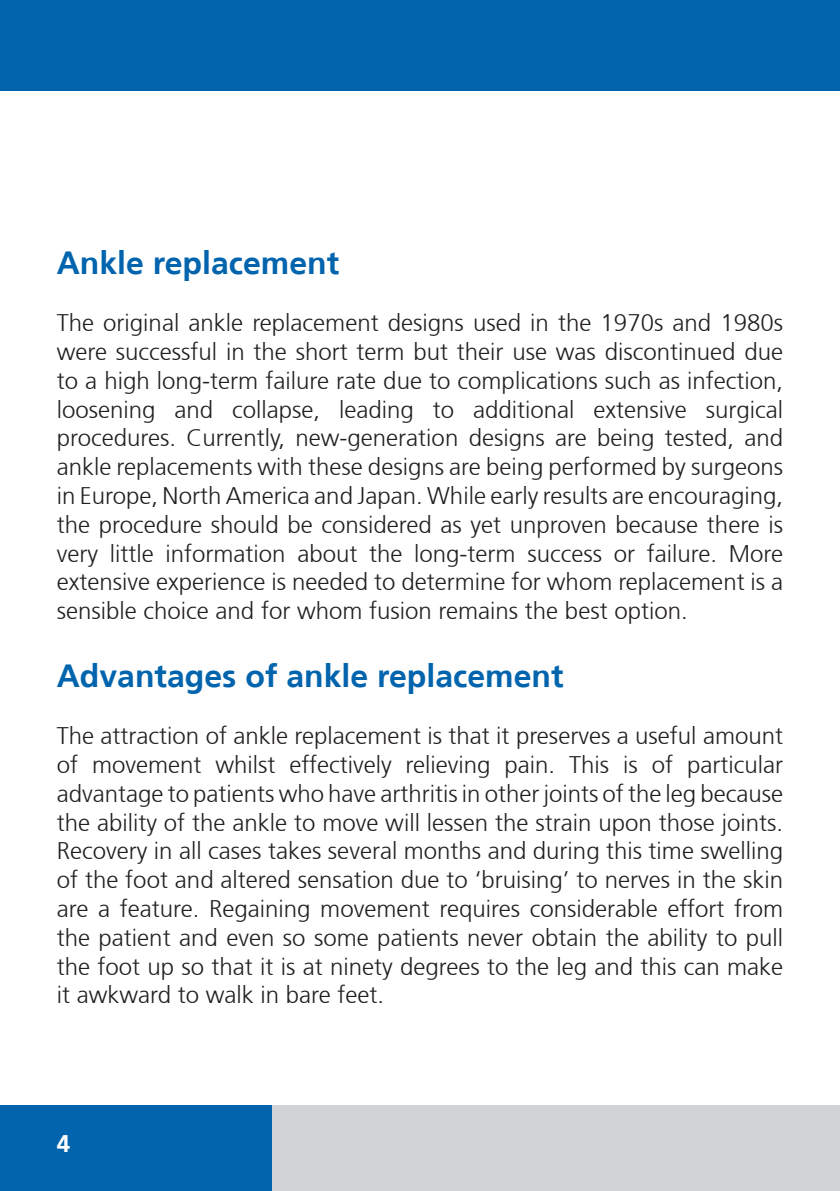
<style>
.page{position:relative;width:840px;height:1191px;background:#fff}
.page>*{position:absolute;margin:0;border:0;box-sizing:border-box;transform-origin:0 0}
.t1{font:700 32px "Frutiger 65";color:#0164ad}
.t2{font:300 24px/28.8px "Frutiger 45";color:#231f20;text-align:justify}
.t3{font:700 24px "Frutiger 65";color:#fff}
</style>
<div class="page">
<div style="left:0;top:0;width:839px;height:91px;background:#0164ad"></div>
<div style="left:0;top:1106px;width:272px;height:85px;background:#0164ad"></div>
<div style="left:272px;top:1106px;width:567px;height:85px;background:#d1d2d4"></div>
<h1 class="t1" style="left:57px;top:244px;width:284px">Ankle replacement</h1>
<p class="t2" style="left:57px;top:309px;width:727px">The original ankle replacement designs used in the 1970s and 1980s were successful in the short term but their use was discontinued due to a high long-term failure rate due to complications such as infection, loosening and collapse, leading to additional extensive surgical procedures. Currently, new-generation designs are being tested, and ankle replacements with these designs are being performed by surgeons in Europe, North America and Japan. While early results are encouraging, the procedure should be considered as yet unproven because there is very little information about the long-term success or failure. More extensive experience is needed to determine for whom replacement is a sensible choice and for whom fusion remains the best option.</p>
<h1 class="t1" style="left:57px;top:656px;width:508px">Advantages of ankle replacement</h1>
<p class="t2" style="left:57px;top:722px;width:727px">The attraction of ankle replacement is that it preserves a useful amount of movement whilst effectively relieving pain. This is of particular advantage to patients who have arthritis in other joints of the leg because the ability of the ankle to move will lessen the strain upon those joints.<br>Recovery in all cases takes several months and during this time swelling of the foot and altered sensation due to ‘bruising’ to nerves in the skin are a feature. Regaining movement requires considerable effort from the patient and even so some patients never obtain the ability to pull the foot up so that it is at ninety degrees to the leg and this can make it awkward to walk in bare feet.</p>
<p class="t3" style="left:57px;top:1129px;width:15px">4</p>
</div>
